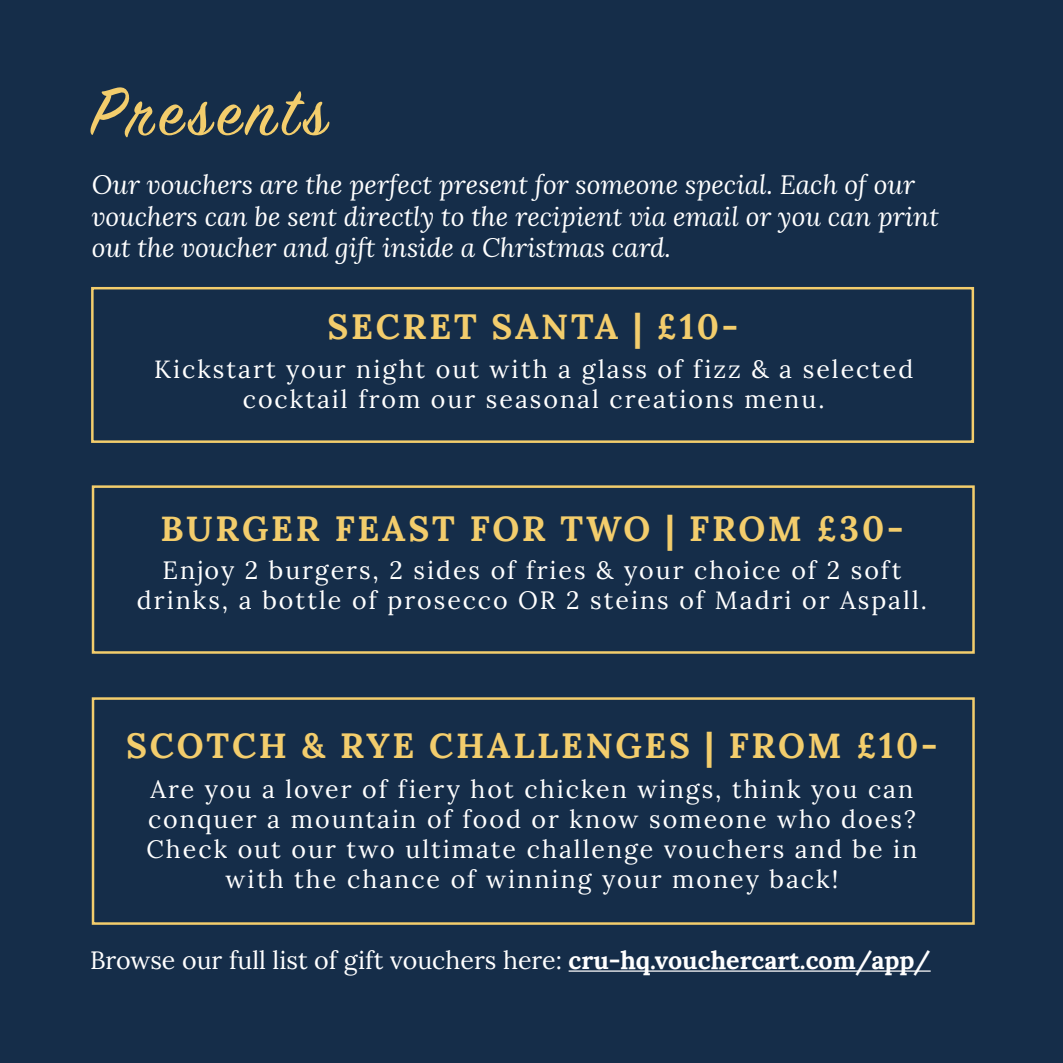
<style>
.page{position:relative;width:1063px;height:1063px;background:#152d49}
.page>*{position:absolute;margin:0;border:0;box-sizing:border-box;transform-origin:0 0}
.t1{font:75px "Sign Painter House Script";letter-spacing:.08em;color:#f3cd6c}
.t2{font:700 35px "Lora";letter-spacing:.08em;color:#f3cd6c}
.t3{font:italic 26.25px/31.5px "Lora";color:#fff}
.t4{font:25px/30px "Lora";letter-spacing:.08em;color:#fff;text-align:center}
.t5{font:25px "Lora";color:#fff}
.s1{font-weight:700}
</style>
<div class="page">
<div style="left:91px;top:287px;width:883px;height:156px;border:2px solid #f3cd6c"></div>
<div style="left:92px;top:485px;width:883px;height:169px;border:2px solid #f3cd6c"></div>
<div style="left:92px;top:697px;width:883px;height:228px;border:2px solid #f3cd6c"></div>
<hr style="left:569px;top:970px;width:362px;height:2px;background:#fff">
<h1 class="t1" style="left:91px;top:66px;width:237px">Presents</h1>
<p class="t3" style="left:92px;top:169px;width:849px">Our vouchers are the perfect present for someone special. Each of our vouchers can be sent directly to the recipient via email or you can print out the voucher and gift inside a Christmas card.</p>
<h2 class="t2" style="left:327px;top:297px;width:412px">SECRET SANTA | £10-</h2>
<p class="t4" style="left:154px;top:352px;width:761px">Kickstart your night out with a glass of fizz &amp; a selected cocktail from our seasonal creations menu.</p>
<h2 class="t2" style="left:160px;top:499px;width:745px">BURGER FEAST FOR TWO | FROM £30-</h2>
<p class="t4" style="left:137px;top:553px;width:791px">Enjoy 2 burgers, 2 sides of fries &amp; your choice of 2 soft drinks, a bottle of prosecco OR 2 steins of Madri or Aspall.</p>
<h2 class="t2" style="left:126px;top:716px;width:813px">SCOTCH &amp; RYE CHALLENGES | FROM £10-</h2>
<p class="t4" style="left:147px;top:772px;width:772px">Are you a lover of fiery hot chicken wings, think you can conquer a mountain of food or know someone who does?<br>Check out our two ultimate challenge vouchers and be in with the chance of winning your money back!</p>
<p class="t5" style="left:90px;top:941px;width:842px">Browse our full list of gift vouchers here: <span class="s1">cru-hq.vouchercart.com/app/</span></p>
</div>
